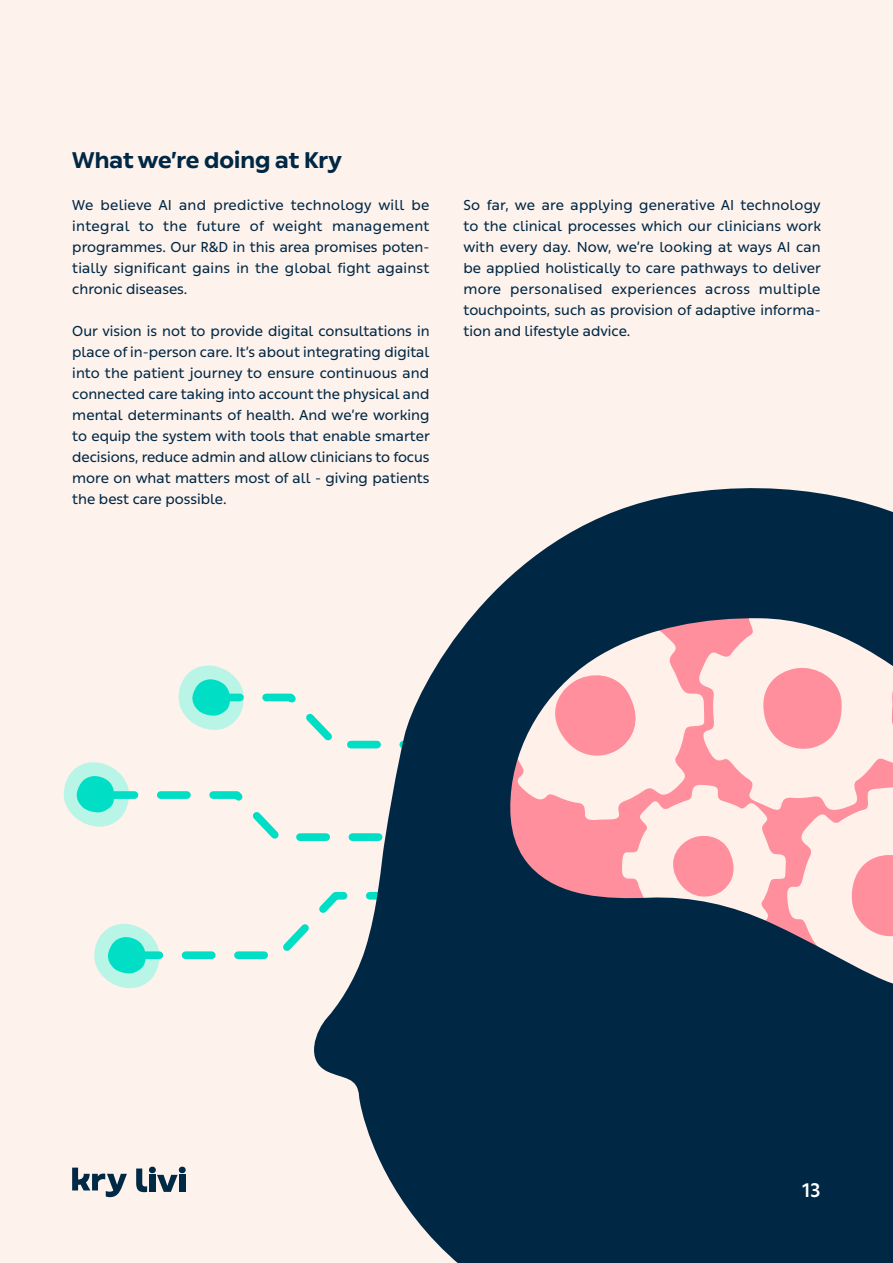
<style>
.page{position:relative;width:893px;height:1263px;background:#fef2ec}
.page>*{position:absolute;margin:0;border:0;box-sizing:border-box;transform-origin:0 0}
.t1{font:700 22.5px "You Sans";color:#002845}
.t2{font:500 19.5px "You Sans";color:#fff}
.t3{font:14.25px/21px "You Sans";color:#002845;text-align:justify}
</style>
<div class="page">
<div style="left:179px;top:665px;width:65px;height:65px;background:#b9f5e6;border-radius:31px"></div>
<div style="left:64px;top:762px;width:65px;height:65px;background:#b9f5e6;border-radius:31px"></div>
<div style="left:94px;top:924px;width:66px;height:64px;background:#b9f5e6;border-radius:31px"></div>
<div style="left:149px;top:1167px;width:7px;height:6px;background:#002945;border-radius:50%"></div>
<div style="left:149px;top:1175px;width:6px;height:17px;background:#002945"></div>
<svg style="left:136px;top:1168px;width:11px;height:24px"></svg>
<svg style="left:157px;top:1175px;width:21px;height:17px"></svg>
<div style="left:179px;top:1175px;width:6px;height:17px;background:#002945"></div>
<div style="left:179px;top:1167px;width:7px;height:6px;background:#002945;border-radius:50%"></div>
<svg style="left:72px;top:1167px;width:55px;height:30px"></svg>
<svg style="left:314px;top:488px;width:579px;height:775px;fill:#002845"></svg>
<svg style="left:107px;top:888px;width:332px;height:86px"></svg>
<svg style="left:76px;top:776px;width:363px;height:69px"></svg>
<svg style="left:192px;top:679px;width:245px;height:73px"></svg>
<h1 class="t1" style="left:72px;top:142px;width:271px">What we’re doing at Kry</h1>
<p class="t3" style="left:72px;top:194px;width:359px">We believe AI and predictive technology will be integral to the future of weight management programmes. Our R&amp;D in this area promises poten&shy;tially significant gains in the global fight against chronic diseases.</p>
<p class="t3" style="left:72px;top:320px;width:359px">Our vision is not to provide digital consultations in place of in-person care. It’s about integrating digital into the patient journey to ensure continuous and connected care taking into account the physical and mental determinants of health. And we’re working to equip the system with tools that enable smarter decisions, reduce admin and allow clinicians to focus more on what matters most of all - giving patients the best care possible.</p>
<p class="t3" style="left:463px;top:194px;width:359px">So far, we are applying generative AI technology to the clinical processes which our clinicians work with every day. Now, we’re looking at ways AI can be applied holistically to care pathways to deliver more personalised experiences across multiple touchpoints, such as provision of adaptive informa&shy;tion and lifestyle advice.</p>
<h2 class="t2" style="left:802px;top:1175px;width:20px">13</h2>
</div>
